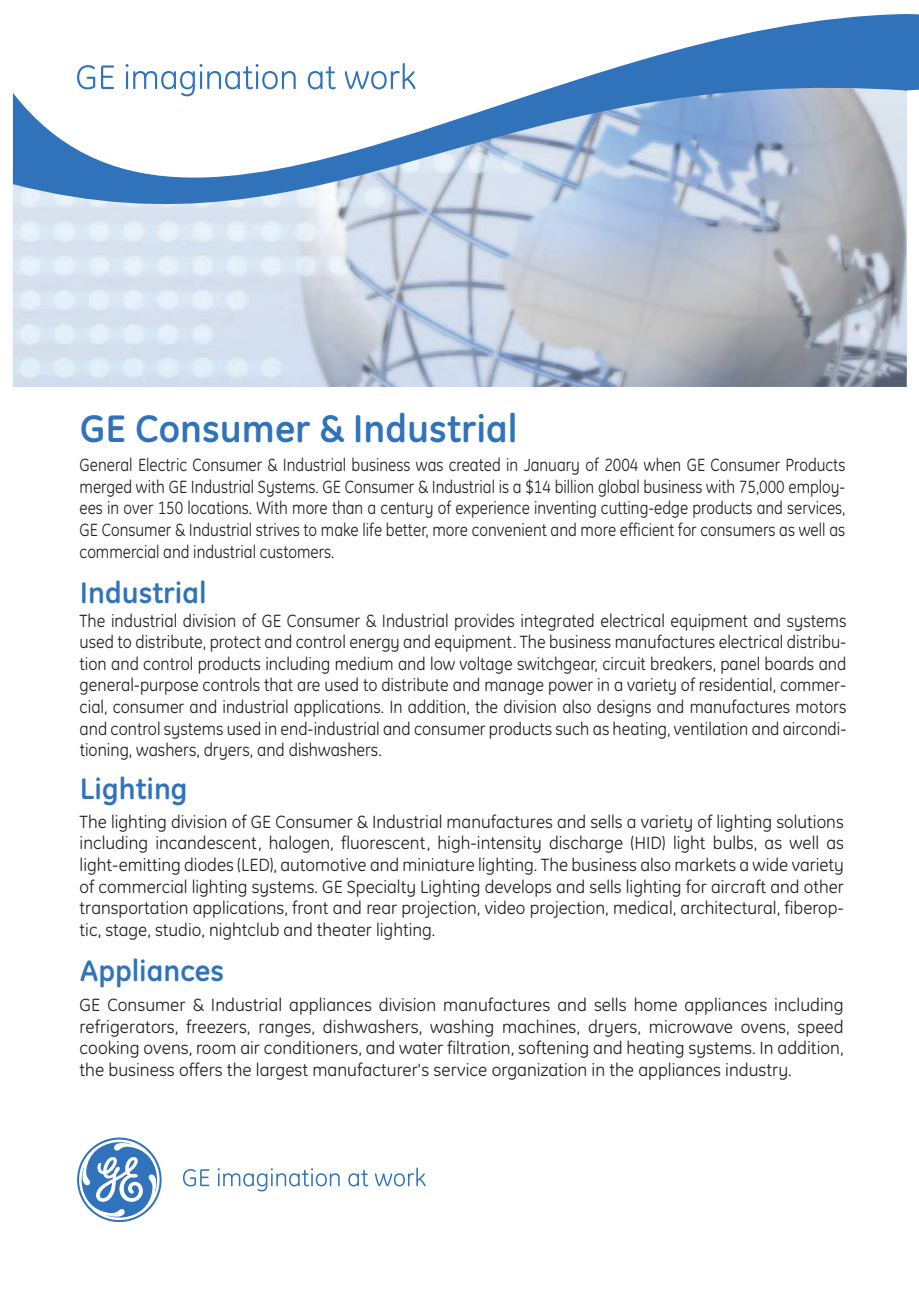
<style>
.page{position:relative;width:919px;height:1289px;background:#fff}
.page>*{position:absolute;margin:0;border:0;box-sizing:border-box;transform-origin:0 0}
.t1{font:700 39px "GE Inspira";color:#3073ba}
.t2{font:700 30px "GE Inspira";color:#3073ba}
.t3{font:18px/21.6px "GE Inspira";color:#231f20;text-align:justify}
.t4{font:18px/21.6px "GE Inspira";color:#231f20;text-align:justify;scale:.94 1}
.t5{font:18px/21.6px "GE Inspira";color:#231f20;text-align:justify;scale:.89 1}
</style>
<div class="page">
<img style="left:13px;top:319px;width:893px;height:68px">
<svg style="left:13px;top:14px;width:892px;height:305px"></svg>
<svg style="left:905px;top:14px;width:13px;height:305px"></svg>
<svg style="left:77px;top:65px;width:18px;height:24px"></svg>
<svg style="left:101px;top:65px;width:13px;height:24px"></svg>
<svg style="left:126px;top:64px;width:170px;height:32px"></svg>
<svg style="left:308px;top:66px;width:28px;height:23px"></svg>
<svg style="left:345px;top:63px;width:70px;height:26px"></svg>
<svg style="left:183px;top:1169px;width:26px;height:17px"></svg>
<svg style="left:218px;top:1168px;width:121px;height:23px"></svg>
<svg style="left:348px;top:1169px;width:20px;height:17px"></svg>
<svg style="left:375px;top:1167px;width:50px;height:19px"></svg>
<svg style="left:77px;top:1137px;width:84px;height:84px"></svg>
<h1 class="t1" style="left:80px;top:403px;width:439px">GE Consumer &amp; Industrial</h1>
<p class="t5" style="left:80px;top:454px;width:861px">General Electric Consumer &amp; Industrial business was created in January of 2004 when GE Consumer Products merged with GE Industrial Systems. GE Consumer &amp; Industrial is a $14 billion global business with 75,000 employ&shy;ees in over 150 locations. With more than a century of experience inventing cutting-edge products and services, GE Consumer &amp; Industrial strives to make life better, more convenient and more efficient for consumers as well as commercial and industrial customers.</p>
<h2 class="t2" style="left:80px;top:573px;width:128px">Industrial</h2>
<p class="t4" style="left:80px;top:609px;width:817px">The industrial division of GE Consumer &amp; Industrial provides integrated electrical equipment and systems used to distribute, protect and control energy and equipment. The business manufactures electrical distribu&shy;tion and control products including medium and low voltage switchgear, circuit breakers, panel boards and general-purpose controls that are used to distribute and manage power in a variety of residential, commer&shy;cial, consumer and industrial applications. In addition, the division also designs and manufactures motors and control systems used in end-industrial and consumer products such as heating, ventilation and aircondi&shy;tioning, washers, dryers, and dishwashers.</p>
<h2 class="t2" style="left:80px;top:769px;width:109px">Lighting</h2>
<p class="t3" style="left:80px;top:810px;width:765px">The lighting division of GE Consumer &amp; Industrial manufactures and sells a variety of lighting solutions including incandescent, halogen, fluorescent, high-intensity discharge (HID) light bulbs, as well as light-emitting diodes (LED), automotive and miniature lighting. The business also markets a wide variety of commercial lighting systems. GE Specialty Lighting develops and sells lighting for aircraft and other transportation applications, front and rear projection, video projection, medical, architectural, fiberop&shy;tic, stage, studio, nightclub and theater lighting.</p>
<h2 class="t2" style="left:80px;top:950px;width:145px">Appliances</h2>
<p class="t3" style="left:80px;top:993px;width:765px">GE Consumer &amp; Industrial appliances division manufactures and sells home appliances including refrigerators, freezers, ranges, dishwashers, washing machines, dryers, microwave ovens, speed cooking ovens, room air conditioners, and water filtration, softening and heating systems. In addition, the business offers the largest manufacturer's service organization in the appliances industry.</p>
</div>
